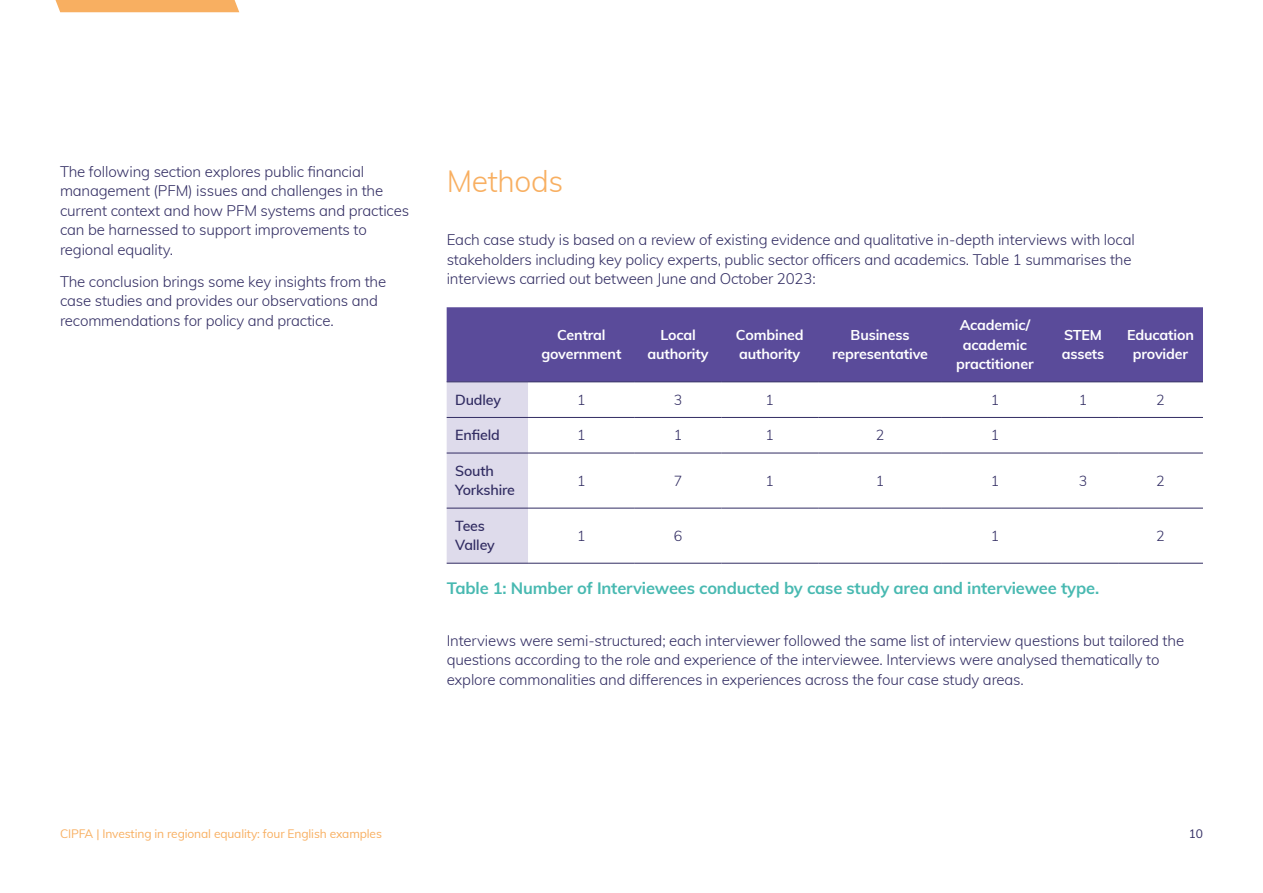
<style>
.page{position:relative;width:1263px;height:893px;background:#fff}
.page>*{position:absolute;margin:0;border:0;box-sizing:border-box;transform-origin:0 0}
.t1{font:300 30px "Muli";letter-spacing:-.01em;color:#f8af61}
.t2{font:700 16.5px "Muli";letter-spacing:-.01em;color:#48b9b1}
.t3{font:300 15px/19.5px "Muli";letter-spacing:-.01em;color:#312c62}
.t4{font:700 14.25px/19.5px "Muli";letter-spacing:-.01em;color:#fff;text-align:center}
.t5{font:600 14.25px/19.5px "Muli";letter-spacing:-.01em;color:#312c62}
.t6{font:300 14.25px "Muli";color:#312c62}
.t7{font:12px "Muli";letter-spacing:-.01em;color:#f8af61}
.t8{font:12px "Muli";color:#312c62}
</style>
<div class="page">
<div style="left:55px;top:0;width:184px;height:12px;background:#f8af61"></div>
<div style="left:447px;top:307px;width:756px;height:75px;background:#5a4b9a"></div>
<div style="left:447px;top:383px;width:81px;height:180px;background:#dedbeb"></div>
<hr style="left:447px;top:382px;width:81px;height:1px;background:#312c62">
<hr style="left:528px;top:382px;width:107px;height:1px;background:#312c62">
<hr style="left:635px;top:382px;width:86px;height:1px;background:#312c62">
<hr style="left:721px;top:382px;width:97px;height:1px;background:#312c62">
<hr style="left:818px;top:382px;width:124px;height:1px;background:#312c62">
<hr style="left:942px;top:382px;width:106px;height:1px;background:#312c62">
<hr style="left:1048px;top:382px;width:70px;height:1px;background:#312c62">
<hr style="left:1118px;top:382px;width:85px;height:1px;background:#312c62">
<hr style="left:447px;top:417px;width:81px;height:1px;background:#312c62">
<hr style="left:528px;top:417px;width:107px;height:1px;background:#312c62">
<hr style="left:635px;top:417px;width:86px;height:1px;background:#312c62">
<hr style="left:721px;top:417px;width:97px;height:1px;background:#312c62">
<hr style="left:818px;top:417px;width:124px;height:1px;background:#312c62">
<hr style="left:942px;top:417px;width:106px;height:1px;background:#312c62">
<hr style="left:1048px;top:417px;width:70px;height:1px;background:#312c62">
<hr style="left:1118px;top:417px;width:85px;height:1px;background:#312c62">
<hr style="left:447px;top:453px;width:81px;height:1px;background:#312c62">
<hr style="left:528px;top:453px;width:107px;height:1px;background:#312c62">
<hr style="left:635px;top:453px;width:86px;height:1px;background:#312c62">
<hr style="left:721px;top:453px;width:97px;height:1px;background:#312c62">
<hr style="left:818px;top:453px;width:124px;height:1px;background:#312c62">
<hr style="left:942px;top:453px;width:106px;height:1px;background:#312c62">
<hr style="left:1048px;top:453px;width:70px;height:1px;background:#312c62">
<hr style="left:1118px;top:453px;width:85px;height:1px;background:#312c62">
<hr style="left:447px;top:508px;width:81px;height:1px;background:#312c62">
<hr style="left:528px;top:508px;width:107px;height:1px;background:#312c62">
<hr style="left:635px;top:508px;width:86px;height:1px;background:#312c62">
<hr style="left:721px;top:508px;width:97px;height:1px;background:#312c62">
<hr style="left:818px;top:508px;width:124px;height:1px;background:#312c62">
<hr style="left:942px;top:508px;width:106px;height:1px;background:#312c62">
<hr style="left:1048px;top:508px;width:70px;height:1px;background:#312c62">
<hr style="left:1118px;top:508px;width:85px;height:1px;background:#312c62">
<hr style="left:447px;top:563px;width:81px;height:1px;background:#312c62">
<hr style="left:528px;top:563px;width:107px;height:1px;background:#312c62">
<hr style="left:635px;top:563px;width:86px;height:1px;background:#312c62">
<hr style="left:721px;top:563px;width:97px;height:1px;background:#312c62">
<hr style="left:818px;top:563px;width:124px;height:1px;background:#312c62">
<hr style="left:942px;top:563px;width:106px;height:1px;background:#312c62">
<hr style="left:1048px;top:563px;width:70px;height:1px;background:#312c62">
<hr style="left:1118px;top:563px;width:85px;height:1px;background:#312c62">
<p class="t3" style="left:60px;top:161px;width:351px">The following section explores public financial management (PFM) issues and challenges in the current context and how PFM systems and practices can be harnessed to support improvements to regional equality.</p>
<p class="t3" style="left:60px;top:271px;width:328px">The conclusion brings some key insights from the case studies and provides our observations and recommendations for policy and practice.</p>
<h1 class="t1" style="left:447px;top:159px;width:118px">Methods</h1>
<p class="t3" style="left:447px;top:229px;width:690px">Each case study is based on a review of existing evidence and qualitative in-depth interviews with local stakeholders including key policy experts, public sector officers and academics. Table 1 summarises the interviews carried out between June and October 2023:</p>
<p class="t4" style="left:541px;top:324px;width:82px">Central government</p>
<p class="t4" style="left:647px;top:324px;width:63px">Local authority</p>
<p class="t4" style="left:736px;top:324px;width:69px;text-align:left">Combined authority</p>
<p class="t4" style="left:832px;top:324px;width:97px">Business representative</p>
<p class="t4" style="left:956px;top:314px;width:79px">Academic/ academic practitioner</p>
<p class="t4" style="left:1062px;top:324px;width:44px;text-align:left">STEM assets</p>
<p class="t4" style="left:1127px;top:324px;width:68px">Education provider</p>
<p class="t5" style="left:455px;top:389px;width:47px">Dudley</p>
<p class="t6" style="left:577px;top:389px;width:10px">1</p>
<p class="t6" style="left:674px;top:389px;width:10px">3</p>
<p class="t6" style="left:765px;top:389px;width:10px">1</p>
<p class="t6" style="left:991px;top:389px;width:10px">1</p>
<p class="t6" style="left:1079px;top:389px;width:10px">1</p>
<p class="t6" style="left:1156px;top:389px;width:10px">2</p>
<p class="t5" style="left:455px;top:425px;width:46px">Enfield</p>
<p class="t6" style="left:577px;top:425px;width:10px">1</p>
<p class="t6" style="left:674px;top:425px;width:10px">1</p>
<p class="t6" style="left:765px;top:425px;width:10px">1</p>
<p class="t6" style="left:876px;top:425px;width:10px">2</p>
<p class="t6" style="left:991px;top:425px;width:10px">1</p>
<p class="t5" style="left:455px;top:460px;width:61px">South<br>Yorkshire</p>
<p class="t6" style="left:577px;top:470px;width:10px">1</p>
<p class="t6" style="left:674px;top:470px;width:10px">7</p>
<p class="t6" style="left:765px;top:470px;width:10px">1</p>
<p class="t6" style="left:876px;top:470px;width:10px">1</p>
<p class="t6" style="left:991px;top:470px;width:10px">1</p>
<p class="t6" style="left:1079px;top:470px;width:10px">3</p>
<p class="t6" style="left:1156px;top:470px;width:10px">2</p>
<p class="t5" style="left:455px;top:515px;width:41px">Tees<br>Valley</p>
<p class="t6" style="left:577px;top:525px;width:10px">1</p>
<p class="t6" style="left:674px;top:525px;width:10px">6</p>
<p class="t6" style="left:991px;top:525px;width:10px">1</p>
<p class="t6" style="left:1156px;top:525px;width:10px">2</p>
<p class="t2" style="left:447px;top:576px;width:654px">Table 1: Number of Interviewees conducted by case study area and interviewee type.</p>
<p class="t3" style="left:447px;top:630px;width:739px">Interviews were semi-structured; each interviewer followed the same list of interview questions but tailored the questions according to the role and experience of the interviewee. Interviews were analysed thematically to explore commonalities and differences in experiences across the four case study areas.</p>
<p class="t7" style="left:60px;top:825px;width:323px">CIPFA | Investing in regional equality: four English examples</p>
<p class="t8" style="left:1189px;top:825px;width:16px">10</p>
</div>
